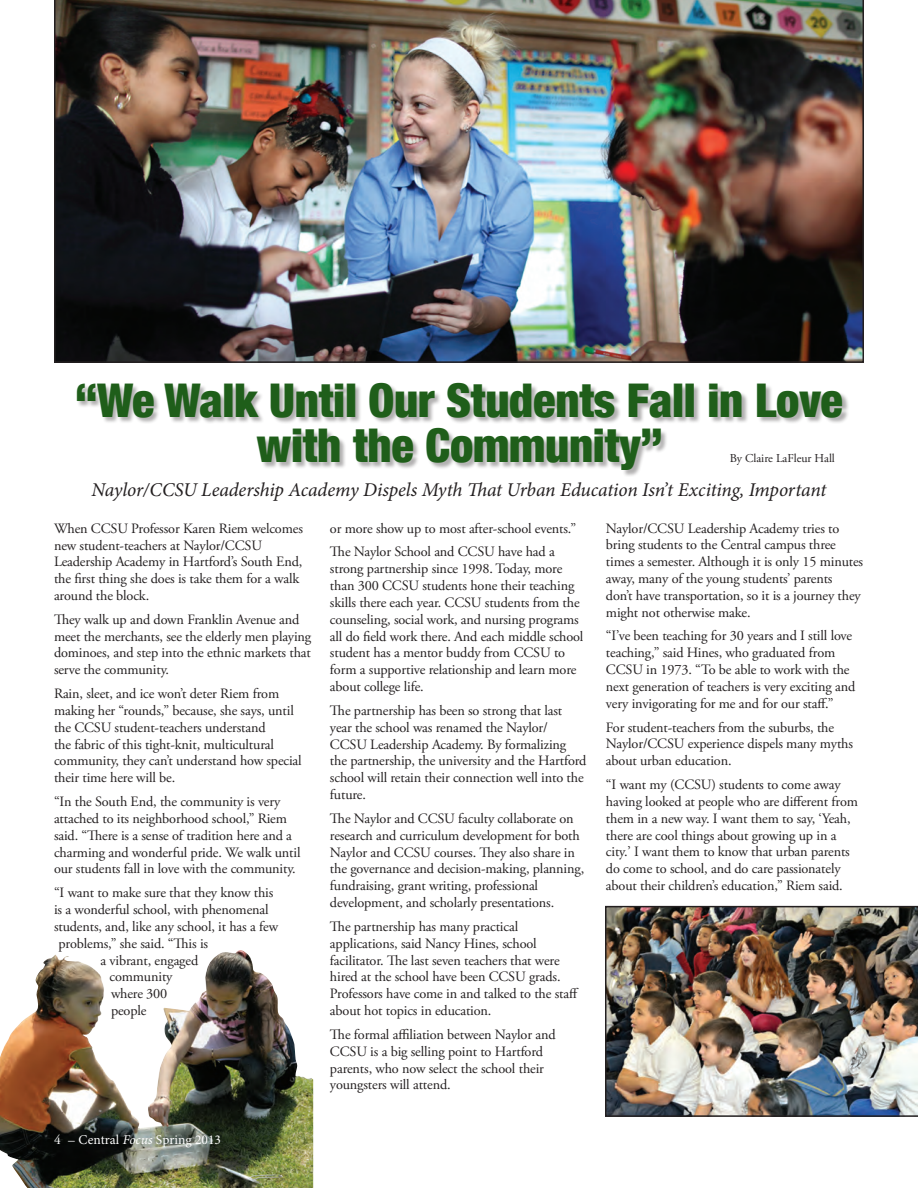
<style>
.page{position:relative;width:918px;height:1188px;background:#fff}
.page>*{position:absolute;margin:0;border:0;box-sizing:border-box;transform-origin:0 0}
.t1{font:900 condensed 46.5px/45px "Helvetica Neue";letter-spacing:-.005em;color:#1f5e1a;text-align:center}
.t2{font:italic 19.5px "Minion Pro";letter-spacing:-.01em;color:#231f20}
.t3{font:14.25px/16.8px "Adobe Garamond Pro";letter-spacing:-.01em;color:#231f20}
.t4{font:13.5px "Minion Pro";color:#fff}
.t5{font:12px "Adobe Garamond Pro";color:#231f20}
.s1{font-family:"Adobe Garamond Pro"}
.s2{font-style:italic}
</style>
<div class="page">
<img style="left:0;top:950px;width:313px;height:238px">
<div style="left:77px;top:383px;width:773px;height:94px;background:#231f20;opacity:.35"></div>
<img style="left:54px;top:0;width:810px;height:363px">
<img style="left:605px;top:906px;width:313px;height:211px">
<div style="left:58px;top:1137px;width:180px;height:28px;background:#231f20;opacity:.45"></div>
<p class="t1" style="left:75px;top:376px;width:769px">“We Walk Until Our Students Fall in Love with the Community”</p>
<p class="t5" style="left:730px;top:451px;width:107px">By Claire LaFleur Hall</p>
<p class="t2" style="left:92px;top:477px;width:736px">Naylor/CCSU Leadership Academy Dispels Myth That Urban Education Isn’t Exciting, Important</p>
<p class="t3" style="left:54px;top:520px;width:250px">When CCSU Professor Karen Riem welcomes new student-teachers at Naylor/CCSU Leadership Academy in Hartford’s South End, the first thing she does is take them for a walk around the block.</p>
<p class="t3" style="left:54px;top:611px;width:259px">They walk up and down Franklin Avenue and meet the merchants, see the elderly men playing dominoes, and step into the ethnic markets that serve the community.</p>
<p class="t3" style="left:54px;top:686px;width:249px">Rain, sleet, and ice won’t deter Riem from making her “rounds,” because, she says, until the CCSU student-teachers understand<br>the fabric of this tight-knit, multicultural community, they can’t understand how special their time here will be.</p>
<p class="t3" style="left:54px;top:794px;width:248px">“In the South End, the community is very attached to its neighborhood school,” Riem said. “There is a sense of tradition here and a charming and wonderful pride. We walk until our students fall in love with the community.</p>
<p class="t3" style="left:54px;top:885px;width:221px">“I want to make sure that they know this</p>
<p class="t3" style="left:54px;top:902px;width:216px">is a wonderful school, with phenomenal</p>
<p class="t3" style="left:54px;top:918px;width:226px">students, and, like any school, it has a few</p>
<p class="t3" style="left:59px;top:935px;width:151px">problems,” she said. “This is</p>
<p class="t3" style="left:100px;top:952px;width:99px">a vibrant, engaged</p>
<p class="t3" style="left:110px;top:969px;width:64px">community</p>
<p class="t3" style="left:111px;top:986px;width:58px">where 300</p>
<p class="t3" style="left:111px;top:1003px;width:37px">people</p>
<p class="t3" style="left:606px;top:520px;width:259px">Naylor/CCSU Leadership Academy tries to bring students to the Central campus three times a semester. Although it is only 15 minutes away, many of the young students’ parents<br>don’t have transportation, so it is a journey they might not otherwise make.</p>
<p class="t3" style="left:606px;top:628px;width:251px">“I’ve been teaching for 30 years and I still love teaching,” said Hines, who graduated from CCSU in 1973. “To be able to work with the next generation of teachers is very exciting and very invigorating for me and for our staff.”</p>
<p class="t3" style="left:606px;top:719px;width:249px">For student-teachers from the suburbs, the<br>Naylor/CCSU experience dispels many myths about urban education.</p>
<p class="t3" style="left:606px;top:777px;width:254px">“I want my (CCSU) students to come away having looked at people who are different from them in a new way. I want them to say, ‘Yeah, there are cool things about growing up in a city.’ I want them to know that urban parents do come to school, and do care passionately about their children’s education,” Riem said.</p>
<p class="t3" style="left:330px;top:520px;width:248px">or more show up to most after-school events.”</p>
<p class="t3" style="left:330px;top:544px;width:255px">The Naylor School and CCSU have had a strong partnership since 1998. Today, more than 300 CCSU students hone their teaching skills there each year. CCSU students from the counseling, social work, and nursing programs all do field work there. And each middle school student has a mentor buddy from CCSU to form a supportive relationship and learn more about college life.</p>
<p class="t3" style="left:330px;top:702px;width:258px">The partnership has been so strong that last year the school was renamed the Naylor/ CCSU Leadership Academy. By formalizing the partnership, the university and the Hartford school will retain their connection well into the future.</p>
<p class="t3" style="left:330px;top:810px;width:256px">The Naylor and CCSU faculty collaborate on research and curriculum development for both Naylor and CCSU courses. They also share in the governance and decision-making, planning, fundraising, grant writing, professional development, and scholarly presentations.</p>
<p class="t3" style="left:330px;top:918px;width:250px">The partnership has many practical applications, said Nancy Hines, school facilitator. The last seven teachers that were hired at the school have been CCSU grads.<br>Professors have come in and talked to the staff about hot topics in education.</p>
<p class="t3" style="left:330px;top:1026px;width:227px">The formal affiliation between Naylor and CCSU is a big selling point to Hartford parents, who now select the school their youngsters will attend.</p>
<p class="t4" style="left:54px;top:1130px;width:169px"><span class="s1">4 –</span> Central <span class="s2">Focus</span> Spring 2013</p>
</div>
